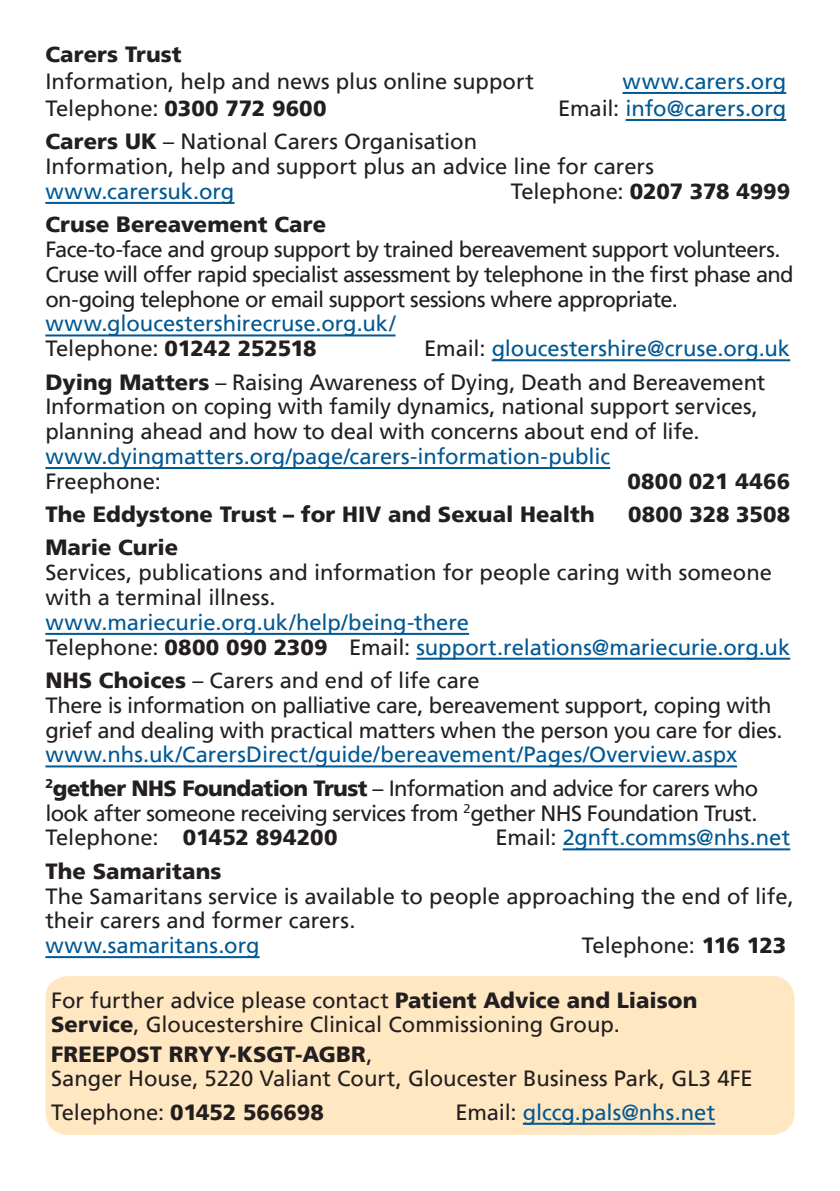
<style>
.page{position:relative;width:840px;height:1191px;background:#fff}
.page>*{position:absolute;margin:0;border:0;box-sizing:border-box;transform-origin:0 0}
.t1{font:22px/24.8px "Frutiger LT";letter-spacing:-.005em;color:#231f20}
.t2{font:22px/24.8px "Frutiger LT";letter-spacing:-.03em;color:#231f20}
.t3{font:900 22px "Frutiger LT";color:#231f20}
.t4{font:22px "Frutiger LT";letter-spacing:-.005em;color:#015893}
.s1{font-weight:900}
.s2{font-weight:400}
.s3{color:#231f20}
.s4{color:#015893}
</style>
<div class="page">
<hr style="left:622px;top:92px;width:163px;height:2px;background:#015893">
<hr style="left:625px;top:119px;width:160px;height:2px;background:#015893">
<hr style="left:45px;top:202px;width:189px;height:2px;background:#015893">
<hr style="left:45px;top:334px;width:350px;height:2px;background:#015893">
<hr style="left:491px;top:359px;width:298px;height:2px;background:#015893">
<hr style="left:45px;top:467px;width:565px;height:2px;background:#015893">
<hr style="left:45px;top:633px;width:424px;height:2px;background:#015893">
<hr style="left:416px;top:657px;width:373px;height:2px;background:#015893">
<hr style="left:45px;top:765px;width:691px;height:2px;background:#015893">
<hr style="left:562px;top:848px;width:227px;height:2px;background:#015893">
<hr style="left:45px;top:956px;width:214px;height:2px;background:#015893">
<div style="left:45px;top:976px;width:749px;height:158px;background:#ffe7c2;border-radius:23px"></div>
<hr style="left:522px;top:1122px;width:192px;height:2px;background:#015893">
<p class="t1" style="left:45px;top:41px;width:490px;line-height:27px"><span class="s1">Carers Trust<br></span>Information, help and news plus online support</p>
<p class="t4" style="left:622px;top:68px;width:165px">www.carers.org</p>
<p class="t3" style="left:45px;top:95px;width:282px"><span class="s2">Telephone:</span> 0300 772 9600</p>
<p class="t4" style="left:558px;top:95px;width:229px"><span class="s3">Email:</span> info@carers.org</p>
<p class="t1" style="left:45px;top:129px;width:610px"><span class="s1">Carers UK</span> – National Carers Organisation<br>Information, help and support plus an advice line for carers <span class="s4">www.carersuk.org</span></p>
<p class="t3" style="left:510px;top:178px;width:281px"><span class="s2">Telephone:</span> 0207 378 4999</p>
<p class="t2" style="left:45px;top:212px;width:749px"><span class="s1">Cruse Bereavement Care<br></span>Face-to-face and group support by trained bereavement support volunteers.<br>Cruse will offer rapid specialist assessment by telephone in the first phase and on-going telephone or email support sessions where appropriate. <span class="s4">www.gloucestershirecruse.org.uk/<br></span>Telephone: <span class="s1">01242 252518</span></p>
<p class="t4" style="left:424px;top:336px;width:367px"><span class="s3">Email:</span> gloucestershire@cruse.org.uk</p>
<p class="t1" style="left:45px;top:370px;width:721px"><span class="s1">Dying Matters</span> – Raising Awareness of Dying, Death and Bereavement Information on coping with family dynamics, national support services, planning ahead and how to deal with concerns about end of life. <span class="s4">www.dyingmatters.org/page/carers-information-public<br></span>Freephone:</p>
<p class="t3" style="left:627px;top:468px;width:164px">0800 021 4466</p>
<p class="t3" style="left:45px;top:501px;width:550px">The Eddystone Trust – for HIV and Sexual Health</p>
<p class="t3" style="left:627px;top:501px;width:164px">0800 328 3508</p>
<p class="t1" style="left:45px;top:535px;width:746px"><span class="s1">Marie Curie<br></span>Services, publications and information for people caring with someone with a terminal illness.<br><span class="s4">www.mariecurie.org.uk/help/being-there<br></span>Telephone: <span class="s1">0800 090 2309</span> Email: <span class="s4">support.relations@mariecurie.org.uk</span></p>
<p class="t1" style="left:45px;top:668px;width:738px"><span class="s1">NHS Choices</span> – Carers and end of life care<br>There is information on palliative care, bereavement support, coping with grief and dealing with practical matters when the person you care for dies. <span class="s4">www.nhs.uk/CarersDirect/guide/bereavement/Pages/Overview.aspx</span></p>
<p class="t1" style="left:45px;top:776px;width:714px;text-align:justify"><sup>2</sup><span class="s1">gether NHS Foundation Trust</span> – Information and advice for carers who look after someone receiving services from <sup>2</sup>gether NHS Foundation Trust.<br>Telephone: <span class="s1">01452 894200</span></p>
<p class="t4" style="left:495px;top:824px;width:296px"><span class="s3">Email:</span> 2gnft.comms@nhs.net</p>
<p class="t1" style="left:45px;top:858px;width:749px"><span class="s1">The Samaritans<br></span>The Samaritans service is available to people approaching the end of life, their carers and former carers.<br><span class="s4">www.samaritans.org</span></p>
<p class="t1" style="left:581px;top:933px;width:206px">Telephone: <span class="s1">116 123</span></p>
<p class="t1" style="left:51px;top:988px;width:647px;line-height:24.2px">For further advice please contact <span class="s1">Patient Advice and Liaison<br>Service</span>, Gloucestershire Clinical Commissioning Group.</p>
<p class="t1" style="left:51px;top:1042px;width:703px;line-height:24.2px"><span class="s1">FREEPOST RRYY-KSGT-AGBR</span>,<br>Sanger House, 5220 Valiant Court, Gloucester Business Park, GL3 4FE</p>
<p class="t3" style="left:51px;top:1098px;width:274px"><span class="s2">Telephone:</span> 01452 566698</p>
<p class="t4" style="left:455px;top:1099px;width:261px"><span class="s3">Email:</span> glccg.pals@nhs.net</p>
</div>
